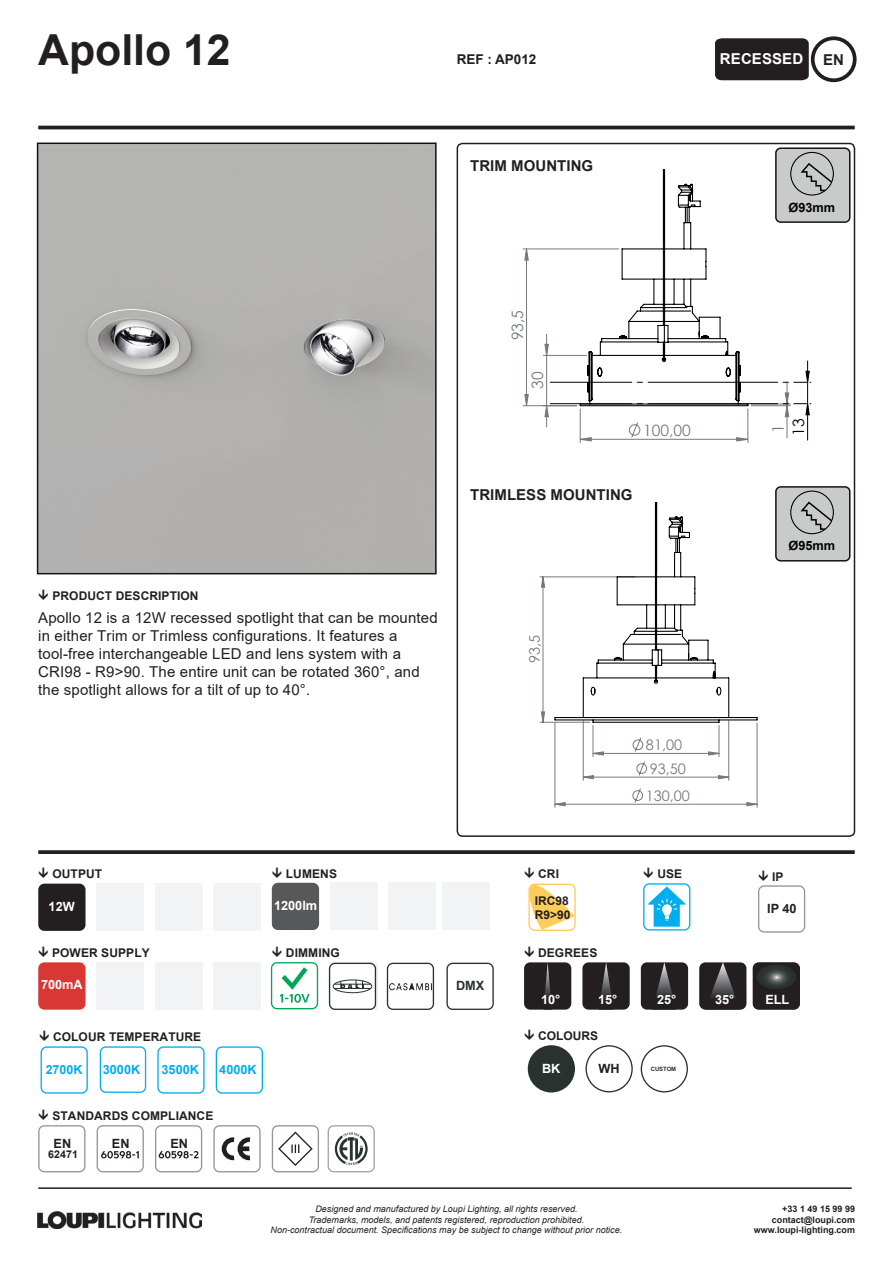
<style>
.page{position:relative;width:893px;height:1263px;background:#fff}
.page>*{position:absolute;margin:0;border:0;box-sizing:border-box;transform-origin:0 0}
.t1{font:700 42.75px "Arial";color:#231f20}
.t2{font:15.6px "Century Gothic";color:#76797b}
.t3{font:15.6px "Century Gothic";color:#000001}
.t4{font:15px/18px "Arial";letter-spacing:.01em;color:#231f20}
.t5{font:700 15px "Arial";letter-spacing:.005em;color:#231f20}
.t6{font:700 15px "Arial";letter-spacing:.005em;color:#fff}
.t7{font:14.55px/23.7px "Century Gothic";color:#76797b}
.t8{font:700 13.5px "Arial";color:#221f20}
.t9{font:700 12.75px "Arial";color:#fff}
.t10{font:700 12.75px "Arial";color:#00aeef}
.t11{font:700 12.75px "Arial";color:#231f20}
.t12{font:700 12.75px "Arial";color:#010104}
.t13{font:700 12.75px "Arial";color:#29322f}
.t14{font:700 12.45px "Arial";color:#00aeef}
.t15{font:700 12px/14.4px "Arial";letter-spacing:.005em;color:#231f20}
.t16{font:700 10.65px "Arial";color:#231f20}
.t17{font:italic 9px/10.8px "Arial";color:#231f20;text-align:center}
.t18{font:700 9px/10.8px "Arial";color:#231f20;text-align:right}
.t19{font:700 5.85px "Arial";letter-spacing:-.01em;color:#29322f}
.s1{color:#231f20}
</style>
<div class="page">
<hr style="left:38px;top:126px;width:817px;height:3px;background:#231f20">
<svg style="left:38px;top:850px;width:817px;height:4px;background:#302d2d"></svg>
<div style="left:97px;top:884px;width:47px;height:47px;background:#f2f3f4"></div>
<div style="left:155px;top:884px;width:47px;height:47px;background:#f2f3f4"></div>
<div style="left:213px;top:884px;width:48px;height:47px;background:#f2f3f4"></div>
<div style="left:330px;top:883px;width:47px;height:47px;background:#f2f3f4"></div>
<div style="left:389px;top:883px;width:47px;height:47px;background:#f2f3f4"></div>
<div style="left:97px;top:962px;width:47px;height:48px;background:#f2f3f4"></div>
<div style="left:155px;top:962px;width:47px;height:48px;background:#f2f3f4"></div>
<div style="left:213px;top:962px;width:48px;height:48px;background:#f2f3f4"></div>
<div style="left:38px;top:884px;width:48px;height:47px;background:#231f20;border-radius:6px"></div>
<div style="left:272px;top:883px;width:47px;height:47px;background:#57585a;border-radius:6px"></div>
<div style="left:443px;top:883px;width:47px;height:47px;background:#f2f3f4"></div>
<svg style="left:272px;top:1125px;width:47px;height:47px"></svg>
<svg style="left:97px;top:1125px;width:47px;height:47px"></svg>
<svg style="left:155px;top:1125px;width:47px;height:47px"></svg>
<svg style="left:213px;top:1125px;width:48px;height:47px"></svg>
<svg style="left:528px;top:884px;width:48px;height:47px"></svg>
<div style="left:715px;top:38px;width:94px;height:42px;background:#231f20"></div>
<div style="left:528px;top:1045px;width:47px;height:47px;background:#29322f;border-radius:50%"></div>
<div style="left:811px;top:36px;width:46px;height:46px;border:4px solid #231f20;border-radius:50%"></div>
<svg style="left:329px;top:962px;width:48px;height:48px"></svg>
<svg style="left:387px;top:963px;width:47px;height:47px"></svg>
<img style="left:389px;top:982px;width:42px;height:8px">
<svg style="left:447px;top:963px;width:47px;height:47px"></svg>
<svg style="left:100px;top:1046px;width:46px;height:47px"></svg>
<svg style="left:157px;top:1046px;width:48px;height:48px"></svg>
<svg style="left:216px;top:1046px;width:47px;height:48px"></svg>
<div style="left:524px;top:962px;width:47px;height:48px;background:#231f20;border-radius:6px"></div>
<svg style="left:544px;top:962px;width:8px;height:48px"></svg>
<div style="left:582px;top:962px;width:48px;height:48px;background:#231f20;border-radius:6px"></div>
<svg style="left:599px;top:962px;width:15px;height:48px"></svg>
<div style="left:641px;top:962px;width:47px;height:48px;background:#231f20;border-radius:6px"></div>
<svg style="left:652px;top:962px;width:24px;height:48px"></svg>
<div style="left:699px;top:962px;width:47px;height:48px;background:#231f20;border-radius:6px"></div>
<svg style="left:705px;top:962px;width:35px;height:48px"></svg>
<svg style="left:753px;top:962px;width:47px;height:48px;background:#30302f"></svg>
<img style="left:38px;top:1211px;width:163px;height:17px">
<hr style="left:38px;top:1187px;width:814px;height:2px;background:#231f20">
<svg style="left:641px;top:1045px;width:47px;height:47px"></svg>
<div style="left:652px;top:1060px;width:25px;height:13px;background:#fff"></div>
<svg style="left:585px;top:1045px;width:48px;height:47px"></svg>
<svg style="left:328px;top:1125px;width:47px;height:47px"></svg>
<div style="left:40px;top:146px;width:394px;height:425px;background:#b3b2b1"></div>
<div style="left:37px;top:143px;width:400px;height:431px;border:2px solid #0f1313"></div>
<div style="left:457px;top:143px;width:398px;height:694px;border:2px solid #231f20;border-radius:5px"></div>
<hr style="left:719px;top:725px;width:1px;height:32px;background:#76797b">
<hr style="left:593px;top:725px;width:1px;height:32px;background:#76797b">
<hr style="left:555px;top:723px;width:1px;height:84px;background:#76797b">
<hr style="left:757px;top:723px;width:1px;height:84px;background:#76797b">
<hr style="left:583px;top:721px;width:1px;height:59px;background:#76797b">
<hr style="left:728px;top:721px;width:1px;height:59px;background:#76797b">
<hr style="left:540px;top:722px;width:50px;height:1px;background:#76797b">
<hr style="left:540px;top:576px;width:95px;height:1px;background:#76797b">
<svg style="left:554px;top:737px;width:204px;height:70px"></svg>
<svg style="left:541px;top:576px;width:4px;height:147px"></svg>
<svg style="left:554px;top:502px;width:204px;height:221px"></svg>
<hr style="left:747px;top:409px;width:1px;height:34px;background:#76797b">
<hr style="left:580px;top:409px;width:1px;height:34px;background:#76797b">
<hr style="left:523px;top:405px;width:54px;height:1px;background:#76797b">
<hr style="left:523px;top:249px;width:96px;height:1px;background:#76797b">
<div style="left:776px;top:148px;width:74px;height:74px;background:#c9cbca;border-radius:5px"></div>
<div style="left:775px;top:147px;width:75px;height:76px;border:2px solid #111416;border-radius:5px"></div>
<svg style="left:524px;top:152px;width:310px;height:290px"></svg>
<div style="left:776px;top:487px;width:74px;height:74px;background:#c9cbca;border-radius:5px"></div>
<div style="left:775px;top:486px;width:75px;height:75px;border:2px solid #111416;border-radius:5px"></div>
<svg style="left:790px;top:491px;width:44px;height:43px"></svg>
<svg style="left:38px;top:962px;width:48px;height:48px;background:#d93f3c"></svg>
<svg style="left:643px;top:883px;width:47px;height:47px"></svg>
<svg style="left:758px;top:885px;width:47px;height:48px"></svg>
<svg style="left:38px;top:1125px;width:47px;height:47px"></svg>
<svg style="left:40px;top:1046px;width:48px;height:48px"></svg>
<svg style="left:271px;top:962px;width:47px;height:47px"></svg>
<h1 class="t1" style="left:38px;top:19px;width:194px">Apollo 12</h1>
<p class="t8" style="left:457px;top:50px;width:81px"><span class="s1">REF :</span> AP012</p>
<p class="t5" style="left:470px;top:155px;width:125px">TRIM MOUNTING</p>
<p class="t6" style="left:720px;top:48px;width:85px">RECESSED</p>
<p class="t5" style="left:823px;top:49px;width:22px">EN</p>
<p class="t12" style="left:788px;top:198px;width:48px">Ø93mm</p>
<p class="t15" style="left:52px;top:589px;width:148px">PRODUCT DESCRIPTION</p>
<p class="t4" style="left:38px;top:608px;width:401px">Apollo 12 is a 12W recessed spotlight that can be mounted in either Trim or Trimless configurations. It features a tool-free interchangeable LED and lens system with a CRI98 - R9&gt;90. The entire unit can be rotated 360°, and the spotlight allows for a tilt of up to 40°.</p>
<p class="t15" style="left:52px;top:867px;width:51px">OUTPUT</p>
<p class="t15" style="left:286px;top:866px;width:53px">LUMENS</p>
<p class="t2" style="left:507px;top:340px;width:32px;rotate:-90deg">93,5</p>
<p class="t2" style="left:527px;top:389px;width:19px;rotate:-90deg">30</p>
<p class="t2" style="left:643px;top:419px;width:49px">100,00</p>
<p class="t5" style="left:470px;top:484px;width:164px">TRIMLESS MOUNTING</p>
<p class="t7" style="left:523px;top:663px;width:30px;rotate:-90deg">93,5</p>
<p class="t7" style="left:646px;top:733px;width:41px">81,00<br>93,50</p>
<p class="t7" style="left:646px;top:783px;width:46px">130,00</p>
<p class="t2" style="left:767px;top:433px;width:10px;rotate:-90deg">1</p>
<p class="t3" style="left:788px;top:436px;width:19px;rotate:-90deg">13</p>
<p class="t12" style="left:788px;top:537px;width:48px">Ø95mm</p>
<p class="t15" style="left:538px;top:867px;width:22px">CRI</p>
<p class="t15" style="left:657px;top:867px;width:26px">USE</p>
<p class="t15" style="left:772px;top:869px;width:13px">IP</p>
<p class="t15" style="left:535px;top:893px;width:37px">IRC98<br>R9&gt;90</p>
<p class="t9" style="left:49px;top:898px;width:28px">12W</p>
<p class="t9" style="left:274px;top:897px;width:45px">1200lm</p>
<p class="t11" style="left:767px;top:899px;width:31px">IP 40</p>
<p class="t15" style="left:52px;top:946px;width:99px">POWER SUPPLY</p>
<p class="t9" style="left:41px;top:976px;width:43px">700mA</p>
<p class="t15" style="left:286px;top:946px;width:55px">DIMMING</p>
<p class="t13" style="left:456px;top:977px;width:30px">DMX</p>
<p class="t15" style="left:538px;top:946px;width:61px">DEGREES</p>
<p class="t9" style="left:541px;top:990px;width:21px">10°</p>
<p class="t9" style="left:598px;top:990px;width:21px">15°</p>
<p class="t9" style="left:657px;top:990px;width:21px">25°</p>
<p class="t9" style="left:715px;top:990px;width:21px">35°</p>
<p class="t9" style="left:765px;top:990px;width:26px">ELL</p>
<p class="t15" style="left:53px;top:1030px;width:150px">COLOUR TEMPERATURE</p>
<p class="t15" style="left:538px;top:1029px;width:61px">COLOURS</p>
<p class="t14" style="left:46px;top:1060px;width:38px">2700K</p>
<p class="t10" style="left:103px;top:1060px;width:39px">3000K</p>
<p class="t10" style="left:162px;top:1060px;width:39px">3500K</p>
<p class="t10" style="left:219px;top:1060px;width:39px">4000K</p>
<p class="t15" style="left:52px;top:1108px;width:162px">STANDARDS COMPLIANCE</p>
<p class="t11" style="left:54px;top:1134px;width:19px">EN</p>
<p class="t16" style="left:48px;top:1147px;width:31px">62471</p>
<p class="t11" style="left:112px;top:1134px;width:19px">EN</p>
<p class="t11" style="left:170px;top:1134px;width:19px">EN</p>
<p class="t9" style="left:542px;top:1059px;width:20px">BK</p>
<p class="t11" style="left:598px;top:1060px;width:23px">WH</p>
<p class="t19" style="left:651px;top:1065px;width:27px">CUSTOM</p>
<p class="t17" style="left:271px;top:1203px;width:353px">Designed and manufactured by Loupi Lighting, all rights reserved.<br>Trademarks, models, and patents registered, reproduction prohibited.<br>Non-contractual document. Specifications may be subject to change without prior notice.</p>
<p class="t18" style="left:754px;top:1203px;width:103px">+33 1 49 15 99 99 contact@loupi.com www.loupi-lighting.com</p>
</div>
